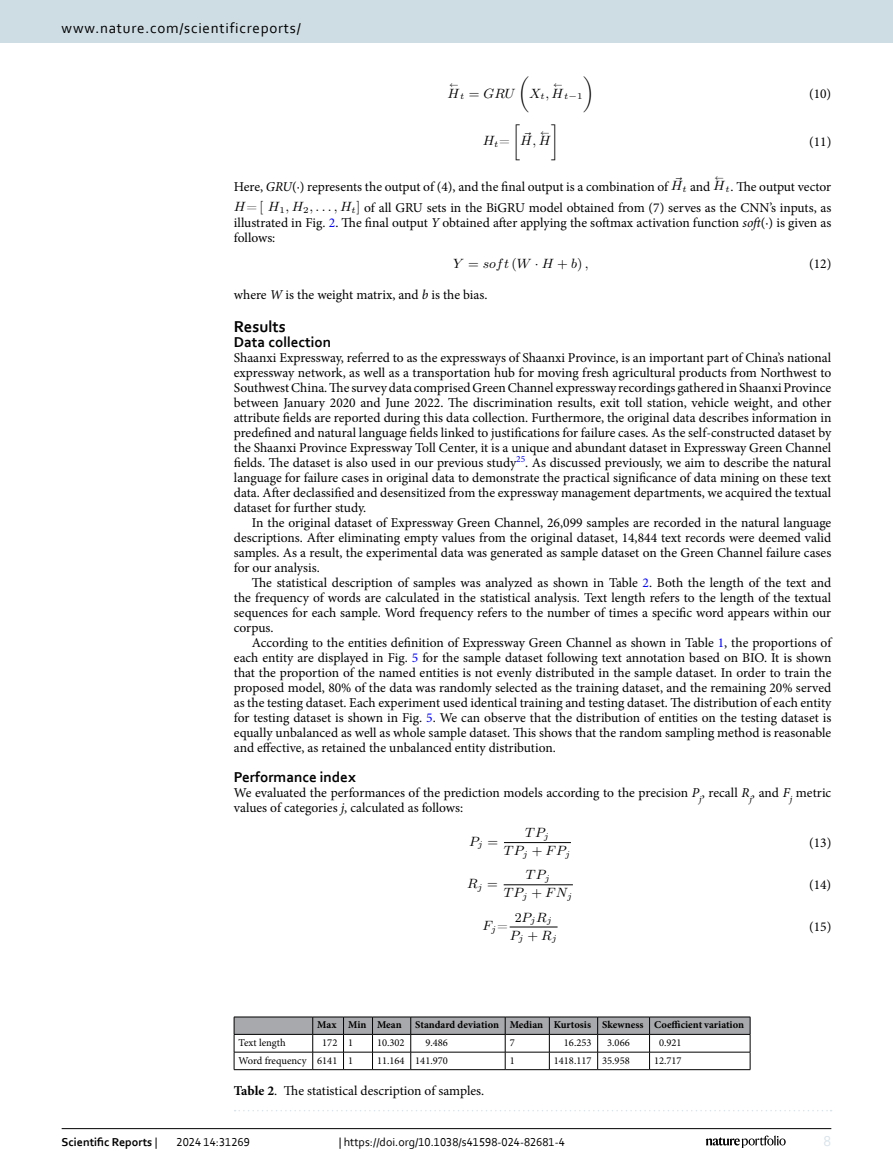
<style>
.page{position:relative;width:893px;height:1174px;background:#fff}
.page>*{position:absolute;margin:0;border:0;box-sizing:border-box;transform-origin:0 0}
.Head_1{font:700 16.5px "Corbel";color:#000}
.t1{font:15px "Corbel";letter-spacing:.05em;color:#000}
.Head_2{font:700 15px "Corbel";color:#000}
.Head_2_After_1{font:700 15px "Corbel";color:#000}
.t2{font:15px "LM Math Extension 10";color:#000}
.t3{font:15px "Corbel";color:#d9e4eb}
.Body_Text{font:13.5px/15px "Minion Pro";letter-spacing:-.005em;color:#000}
.Body_Text_Indent{font:13.5px/15px "Minion Pro";color:#000;text-align:justify}
.t4{font:13.5px/17.9px "LM Math Italic 9";letter-spacing:.14em;color:#000;text-align:center}
.Table_Caption{font:13.5px "Minion Pro";color:#000}
.EQ{font:13.5px "Minion Pro";color:#000}
.t5{font:12px "Corbel";color:#000}
.t6{font:700 12px "Corbel";color:#000}
.Table_Body{font:10.5px "Minion Pro";color:#000}
.Table_Head{font:700 10.5px "Minion Pro";color:#000}
.s1{font-family:"LM Roman 9"}
.s2{font-family:"SFRM0900"}
.s3{font-style:italic}
.s4{font-family:"LM Math Italic 9"}
.s5{color:#00f}
.s6{font-weight:700}
.s7{font-weight:400}
</style>
<div class="page">
<hr style="left:504px;top:842px;width:67px;height:1px;background:#000">
<hr style="left:504px;top:884px;width:69px;height:1px;background:#000">
<hr style="left:510px;top:926px;width:48px;height:1px;background:#000">
<svg style="left:234px;top:1016px;width:517px;height:54px"></svg>
<hr style="left:650px;top:1069px;width:100px;height:1px;background:#000">
<hr style="left:234px;top:1069px;width:79px;height:1px;background:#000">
<svg style="left:235px;top:1110px;width:597px;height:1px"></svg>
<hr style="left:62px;top:1128px;width:769px;height:1px;background:#000">
<svg style="left:706px;top:1135px;width:80px;height:12px"></svg>
<div style="left:0;top:0;width:893px;height:43px;background:#cedde4"></div>
<p class="t1" style="left:62px;top:18px;width:241px">www.nature.com/scientificreports/</p>
<p class="t4" style="left:448px;top:85px;width:68px">H<sub>t</sub> <span class="s1">=</span> GRU</p>
<p class="t2" style="left:518px;top:63px;width:12px">(</p>
<p class="t2" style="left:583px;top:63px;width:12px">)</p>
<p class="t4" style="left:529px;top:85px;width:55px">X<sub>t</sub>,H<sub>t</sub>−<sub>1</sub></p>
<p class="t4" style="left:523px;top:130px;width:8px">⃗</p>
<p class="t2" style="left:551px;top:111px;width:9px">]</p>
<p class="t2" style="left:512px;top:111px;width:9px">[</p>
<p class="t4" style="left:483px;top:133px;width:29px">H<sub>t</sub><span class="s2">=</span></p>
<p class="t4" style="left:520px;top:133px;width:32px">H,H</p>
<p class="EQ" style="left:809px;top:84px;width:24px">(10)</p>
<p class="EQ" style="left:809px;top:132px;width:24px">(11)</p>
<p class="Body_Text" style="left:234px;top:179px;width:436px">Here, <span class="s3">GRU</span>(·) represents the output of (4), and the final output is a combination of</p>
<p class="t4" style="left:671px;top:176px;width:17px">H⃗ <sub>t</sub></p>
<p class="Body_Text" style="left:690px;top:179px;width:143px">and <span class="s4">H</span><sub>t</sub>. The output vector</p>
<p class="Body_Text" style="left:234px;top:200px;width:599px"><span class="s4">H</span><span class="s2">=</span> <span class="s1">[</span> <span class="s4">H</span><sub>1</sub><span class="s4">, H</span><sub>2</sub><span class="s4">, . . . , H</span><sub>t</sub><span class="s1">]</span> of all GRU sets in the BiGRU model obtained from (7) serves as the CNN’s inputs, as</p>
<p class="Body_Text" style="left:234px;top:215px;width:599px">illustrated in Fig. <span class="s5">2</span>. The final output <span class="s3">Y</span> obtained after applying the softmax activation function <span class="s3">soft</span>(·) is given as follows:</p>
<p class="t4" style="left:453px;top:255px;width:137px">Y <span class="s1">=</span> soft<span class="s1">(</span>W •H <span class="s1">+</span>b<span class="s1">)</span>,</p>
<p class="EQ" style="left:809px;top:254px;width:24px">(12)</p>
<p class="Body_Text" style="left:234px;top:287px;width:255px">where <span class="s3">W</span> is the weight matrix, and <span class="s3">b</span> is the bias.</p>
<p class="Head_1" style="left:234px;top:316px;width:53px">Results</p>
<p class="Head_2_After_1" style="left:234px;top:333px;width:99px">Data collection</p>
<p class="Body_Text" style="left:234px;top:350px;width:599px;text-align:justify">Shaanxi Expressway, referred to as the expressways of Shaanxi Province, is an important part of China’s national expressway network, as well as a transportation hub for moving fresh agricultural products from Northwest to Southwest China. The survey data comprised Green Channel expressway recordings gathered in Shaanxi Province between January 2020 and June 2022. The discrimination results, exit toll station, vehicle weight, and other attribute fields are reported during this data collection. Furthermore, the original data describes information in predefined and natural language fields linked to justifications for failure cases. As the self-constructed dataset by the Shaanxi Province Expressway Toll Center, it is a unique and abundant dataset in Expressway Green Channel fields. The dataset is also used in our previous study<sup>25</sup>. As discussed previously, we aim to describe the natural language for failure cases in original data to demonstrate the practical significance of data mining on these text data. After declassified and desensitized from the expressway management departments, we acquired the textual dataset for further study.</p>
<p class="Body_Text_Indent" style="left:234px;top:515px;width:599px;text-indent:18px">In the original dataset of Expressway Green Channel, 26,099 samples are recorded in the natural language descriptions. After eliminating empty values from the original dataset, 14,844 text records were deemed valid samples. As a result, the experimental data was generated as sample dataset on the Green Channel failure cases for our analysis.</p>
<p class="Body_Text_Indent" style="left:234px;top:575px;width:599px;text-indent:18px">The statistical description of samples was analyzed as shown in Table <span class="s5">2</span>. Both the length of the text and the frequency of words are calculated in the statistical analysis. Text length refers to the length of the textual sequences for each sample. Word frequency refers to the number of times a specific word appears within our corpus.</p>
<p class="Body_Text_Indent" style="left:234px;top:635px;width:599px;text-indent:18px">According to the entities definition of Expressway Green Channel as shown in Table <span class="s5">1</span>, the proportions of each entity are displayed in Fig. <span class="s5">5</span> for the sample dataset following text annotation based on BIO. It is shown that the proportion of the named entities is not evenly distributed in the sample dataset. In order to train the proposed model, 80% of the data was randomly selected as the training dataset, and the remaining 20% served as the testing dataset. Each experiment used identical training and testing dataset. The distribution of each entity for testing dataset is shown in Fig. <span class="s5">5</span>. We can observe that the distribution of entities on the testing dataset is equally unbalanced as well as whole sample dataset. This shows that the random sampling method is reasonable and effective, as retained the unbalanced entity distribution.</p>
<p class="Head_2" style="left:234px;top:768px;width:123px">Performance index</p>
<p class="Body_Text" style="left:234px;top:785px;width:599px">We evaluated the performances of the prediction models according to the precision <span class="s3">P</span><sub>j</sub>, recall <span class="s3">R</span><sub>j</sub>, and <span class="s3">F</span><sub>j</sub> metric values of categories <span class="s3">j</span>, calculated as follows:</p>
<p class="t4" style="left:469px;top:833px;width:31px">P<sub>j</sub> <span class="s1">=</span></p>
<p class="t4" style="left:504px;top:825px;width:67px">TP<sub>j<br></sub>TP<sub>j</sub> <span class="s1">+</span>FP<sub>j</sub></p>
<p class="EQ" style="left:809px;top:833px;width:24px">(13)</p>
<p class="t4" style="left:467px;top:876px;width:32px">R<sub>j</sub> <span class="s1">=</span></p>
<p class="t4" style="left:504px;top:867px;width:69px">TP<sub>j<br></sub>TP<sub>j</sub> <span class="s1">+</span>FN<sub>j</sub></p>
<p class="EQ" style="left:809px;top:875px;width:24px">(14)</p>
<p class="t4" style="left:482px;top:918px;width:27px">F<sub>j</sub><span class="s2">=</span></p>
<p class="t4" style="left:510px;top:909px;width:48px"><span class="s2">2</span>P<sub>j</sub>R<sub>j<br></sub>P<sub>j</sub> <span class="s1">+</span> R<sub>j</sub></p>
<p class="EQ" style="left:809px;top:918px;width:24px">(15)</p>
<p class="Table_Head" style="left:317px;top:1017px;width:21px">Max</p>
<p class="Table_Head" style="left:348px;top:1017px;width:20px">Min</p>
<p class="Table_Head" style="left:377px;top:1017px;width:26px">Mean</p>
<p class="Table_Head" style="left:415px;top:1017px;width:85px">Standard deviation</p>
<p class="Table_Head" style="left:510px;top:1017px;width:35px">Median</p>
<p class="Table_Head" style="left:554px;top:1017px;width:39px">Kurtosis</p>
<p class="Table_Head" style="left:602px;top:1017px;width:43px">Skewness</p>
<p class="Table_Head" style="left:654px;top:1017px;width:92px">Coefficient variation</p>
<p class="Table_Body" style="left:239px;top:1035px;width:49px">Text length</p>
<p class="Table_Body" style="left:322px;top:1035px;width:17px">172</p>
<p class="Table_Body" style="left:348px;top:1035px;width:7px">1</p>
<p class="Table_Body" style="left:377px;top:1035px;width:29px">10.302</p>
<p class="Table_Body" style="left:425px;top:1035px;width:24px">9.486</p>
<p class="Table_Body" style="left:510px;top:1035px;width:7px">7</p>
<p class="Table_Body" style="left:564px;top:1035px;width:29px">16.253</p>
<p class="Table_Body" style="left:607px;top:1035px;width:24px">3.066</p>
<p class="Table_Body" style="left:659px;top:1035px;width:24px">0.921</p>
<p class="Table_Body" style="left:239px;top:1053px;width:70px">Word frequency</p>
<p class="Table_Body" style="left:317px;top:1053px;width:22px">6141</p>
<p class="Table_Body" style="left:348px;top:1053px;width:7px">1</p>
<p class="Table_Body" style="left:377px;top:1053px;width:29px">11.164</p>
<p class="Table_Body" style="left:415px;top:1053px;width:34px">141.970</p>
<p class="Table_Body" style="left:510px;top:1053px;width:7px">1</p>
<p class="Table_Body" style="left:554px;top:1053px;width:39px">1418.117</p>
<p class="Table_Body" style="left:602px;top:1053px;width:29px">35.958</p>
<p class="Table_Body" style="left:654px;top:1053px;width:29px">12.717</p>
<p class="Table_Caption" style="left:234px;top:1082px;width:252px"><span class="s6">Table 2</span>. The statistical description of samples.</p>
<p class="t6" style="left:62px;top:1134px;width:97px">Scientific Reports <span class="s7">|</span></p>
<p class="t5" style="left:177px;top:1134px;width:75px">2024 14:31269</p>
<p class="t5" style="left:339px;top:1134px;width:228px">| https://doi.org/10.1038/s41598-024-82681-4</p>
<p class="t3" style="left:824px;top:1132px;width:9px">8</p>
</div>
